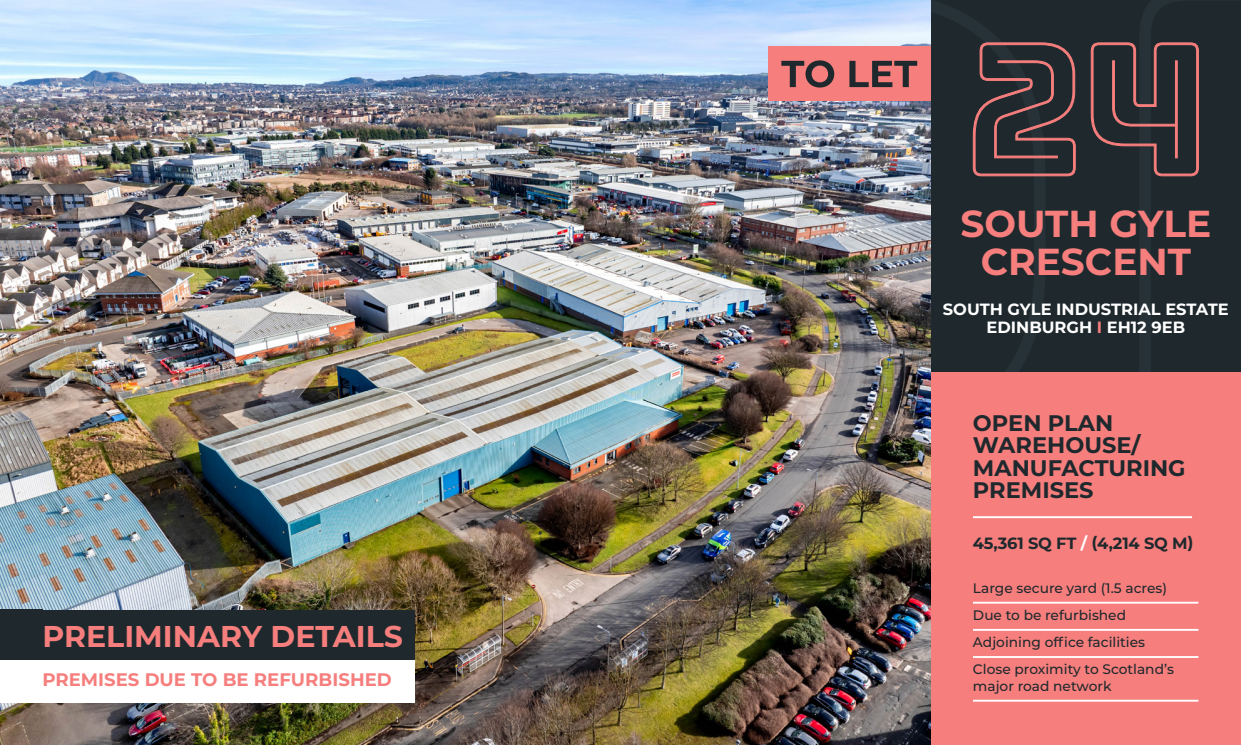
<style>
.page{position:relative;width:1241px;height:745px;background:#fff}
.page>*{position:absolute;margin:0;border:0;box-sizing:border-box;transform-origin:0 0}
.t1{font:700 37.5px/37.5px "Montserrat";color:#f67e7d;text-align:center}
.t2{font:700 30px "Montserrat";color:#f67e7d}
.t3{font:700 22.5px/22.5px "Montserrat";color:#1f292d}
.t4{font:700 18.12px "Montserrat";color:#f67e7d}
.t5{font:700 16.25px/18.8px "Montserrat";color:#fff;text-align:center}
.t6{font:700 16.25px "Montserrat";letter-spacing:-.01em;color:#1f292d}
.t7{font:500 13.75px/27.1px "Montserrat";color:#1f292d}
.s1{color:#f67e7d}
.s2{color:#fff}
</style>
<div class="page">
<svg style="left:930px;top:0;width:310px;height:372px;background:#2b2f33"></svg>
<div style="left:930px;top:372px;width:310px;height:372px;background:#f67e7d"></div>
<img style="left:0;top:0;width:930px;height:744px">
<hr style="left:972px;top:601px;width:226px;height:2px;background:#fff">
<hr style="left:972px;top:628px;width:226px;height:2px;background:#fff">
<hr style="left:972px;top:655px;width:226px;height:2px;background:#fff">
<hr style="left:972px;top:699px;width:226px;height:2px;background:#fff">
<div style="left:31px;top:609px;width:383px;height:52px;background:#1f292d"></div>
<div style="left:767px;top:47px;width:163px;height:54px;background:#f67e7d"></div>
<svg style="left:781px;top:60px;width:136px;height:27px"></svg>
<svg style="left:972px;top:42px;width:226px;height:134px;background:#3f3639"></svg>
<hr style="left:972px;top:516px;width:219px;height:1px;background:#fff">
<div style="left:0;top:659px;width:46px;height:43px;background:#fff"></div>
<div style="left:0;top:609px;width:43px;height:50px;background:#1f292d"></div>
<div style="left:31px;top:659px;width:383px;height:43px;background:#fff"></div>
<h2 class="t2" style="left:42px;top:614px;width:362px">PRELIMINARY DETAILS</h2>
<h3 class="t4" style="left:42px;top:665px;width:351px">PREMISES DUE TO BE REFURBISHED</h3>
<h1 class="t1" style="left:960px;top:203px;width:252px">SOUTH GYLE<br>CRESCENT</h1>
<p class="t5" style="left:942px;top:298px;width:287px">SOUTH GYLE INDUSTRIAL ESTATE<br>EDINBURGH <span class="s1">I</span> EH12 9EB</p>
<h3 class="t3" style="left:972px;top:410px;width:214px">OPEN PLAN<br>WAREHOUSE/<br>MANUFACTURING<br>PREMISES</h3>
<p class="t6" style="left:972px;top:530px;width:222px">45,361 SQ FT <span class="s2">/</span> (4,214 SQ M)</p>
<p class="t7" style="left:972px;top:573px;width:202px">Large secure yard (1.5 acres)<br>Due to be refurbished<br>Adjoining office facilities<br>Close proximity to Scotland’s</p>
<p class="t7" style="left:972px;top:671px;width:140px">major road network</p>
</div>
